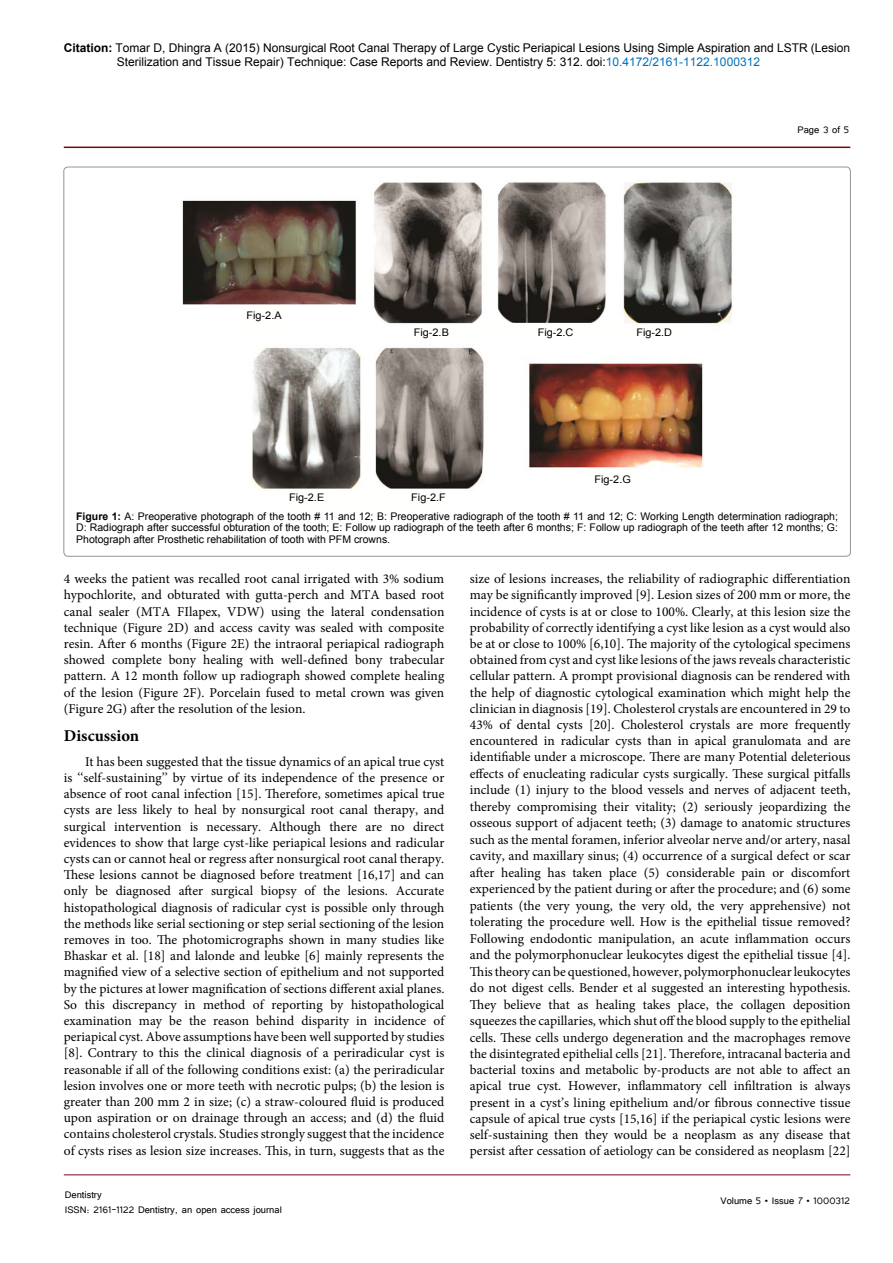
<style>
.page{position:relative;width:893px;height:1263px;background:#fff}
.page>*{position:absolute;margin:0;border:0;box-sizing:border-box;transform-origin:0 0}
.t1{font:700 16.5px "Minion Pro";color:#000}
.t2{font:13.5px/16.4px "Minion Pro";color:#000;text-align:justify}
.t3{font:12px/14.4px "Arial";color:#000}
.t4{font:12px/14.4px "Tunga";color:#000}
.t5{font:10.5px/11.6px "Arial";color:#000;text-align:justify}
.t6{font:10.5px "Arial";color:#000;scale:1.04 1}
.s1{font-weight:700}
.s2{color:#0072bc}
</style>
<div class="page">
<hr style="left:64px;top:147px;width:786px;height:1px;background:#7a031b">
<hr style="left:64px;top:1174px;width:786px;height:1px;background:#7a031b">
<img style="left:182px;top:181px;width:551px;height:309px">
<div style="left:590px;top:473px;width:46px;height:14px;background:#fffffe"></div>
<div style="left:411px;top:326px;width:273px;height:15px;background:#fffffe"></div>
<div style="left:240px;top:307px;width:49px;height:22px;background:#fffffe"></div>
<p class="t3" style="left:117px;top:40px;width:735px;text-indent:-53px"><span class="s1">Citation:</span> Tomar D, Dhingra A (2015) Nonsurgical Root Canal Therapy of Large Cystic Periapical Lesions Using Simple Aspiration and LSTR (Lesion<br>Sterilization and Tissue Repair) Technique: Case Reports and Review. Dentistry 5: 312. doi:<span class="s2">10.4172/2161-1122.1000312</span></p>
<p class="t6" style="left:246px;top:308px;width:35px">Fig-2.A</p>
<p class="t6" style="left:414px;top:325px;width:35px">Fig-2.B</p>
<p class="t6" style="left:538px;top:325px;width:36px">Fig-2.C</p>
<p class="t6" style="left:636px;top:325px;width:36px">Fig-2.D</p>
<p class="t6" style="left:289px;top:490px;width:35px">Fig-2.E</p>
<p class="t6" style="left:411px;top:490px;width:35px">Fig-2.F</p>
<p class="t6" style="left:594px;top:472px;width:36px">Fig-2.G</p>
<p class="t4" style="left:797px;top:122px;width:53px">Page 3 of 5</p>
<p class="t5" style="left:76px;top:511px;width:763px"><span class="s1">Figure 1:</span> A: Preoperative photograph of the tooth # 11 and 12; B: Preoperative radiograph of the tooth # 11 and 12; C: Working Length determination radiograph; D: Radiograph after successful obturation of the tooth; E: Follow up radiograph of the teeth after 6 months; F: Follow up radiograph of the teeth after 12 months; G:<br>Photograph after Prosthetic rehabilitation of tooth with PFM crowns.</p>
<p class="t2" style="left:64px;top:571px;width:382px">4 weeks the patient was recalled root canal irrigated with 3% sodium hypochlorite, and obturated with gutta-perch and MTA based root canal sealer (MTA FIlapex, VDW) using the lateral condensation technique (Figure 2D) and access cavity was sealed with composite resin. After 6 months (Figure 2E) the intraoral periapical radiograph showed complete bony healing with well-defined bony trabecular pattern. A 12 month follow up radiograph showed complete healing of the lesion (Figure 2F). Porcelain fused to metal crown was given (Figure 2G) after the resolution of the lesion.</p>
<p class="t1" style="left:64px;top:724px;width:77px">Discussion</p>
<p class="t2" style="left:64px;top:753px;width:382px;text-indent:21px">It has been suggested that the tissue dynamics of an apical true cyst is ‘‘self-sustaining’’ by virtue of its independence of the presence or absence of root canal infection [15]. Therefore, sometimes apical true cysts are less likely to heal by nonsurgical root canal therapy, and surgical intervention is necessary. Although there are no direct evidences to show that large cyst-like periapical lesions and radicular cysts can or cannot heal or regress after nonsurgical root canal therapy.<br>These lesions cannot be diagnosed before treatment [16,17] and can only be diagnosed after surgical biopsy of the lesions. Accurate histopathological diagnosis of radicular cyst is possible only through the methods like serial sectioning or step serial sectioning of the lesion removes in too. The photomicrographs shown in many studies like Bhaskar et al. [18] and lalonde and leubke [6] mainly represents the magnified view of a selective section of epithelium and not supported by the pictures at lower magnification of sections different axial planes.<br>So this discrepancy in method of reporting by histopathological examination may be the reason behind disparity in incidence of periapical cyst. Above assumptions have been well supported by studies [8]. Contrary to this the clinical diagnosis of a periradicular cyst is reasonable if all of the following conditions exist: (a) the periradicular lesion involves one or more teeth with necrotic pulps; (b) the lesion is greater than 200 mm 2 in size; (c) a straw-coloured fluid is produced upon aspiration or on drainage through an access; and (d) the fluid contains cholesterol crystals. Studies strongly suggest that the incidence of cysts rises as lesion size increases. This, in turn, suggests that as the</p>
<p class="t4" style="left:65px;top:1187px;width:219px">Dentistry<br>ISSN: 2161-1122 Dentistry, an open access journal</p>
<p class="t2" style="left:470px;top:571px;width:382px">size of lesions increases, the reliability of radiographic differentiation may be significantly improved [9]. Lesion sizes of 200 mm or more, the incidence of cysts is at or close to 100%. Clearly, at this lesion size the probability of correctly identifying a cyst like lesion as a cyst would also be at or close to 100% [6,10]. The majority of the cytological specimens obtained from cyst and cyst like lesions of the jaws reveals characteristic cellular pattern. A prompt provisional diagnosis can be rendered with the help of diagnostic cytological examination which might help the clinician in diagnosis [19]. Cholesterol crystals are encountered in 29 to 43% of dental cysts [20]. Cholesterol crystals are more frequently encountered in radicular cysts than in apical granulomata and are identifiable under a microscope. There are many Potential deleterious effects of enucleating radicular cysts surgically. These surgical pitfalls include (1) injury to the blood vessels and nerves of adjacent teeth, thereby compromising their vitality; (2) seriously jeopardizing the osseous support of adjacent teeth; (3) damage to anatomic structures such as the mental foramen, inferior alveolar nerve and/or artery, nasal cavity, and maxillary sinus; (4) occurrence of a surgical defect or scar after healing has taken place (5) considerable pain or discomfort experienced by the patient during or after the procedure; and (6) some patients (the very young, the very old, the very apprehensive) not tolerating the procedure well. How is the epithelial tissue removed?<br>Following endodontic manipulation, an acute inflammation occurs and the polymorphonuclear leukocytes digest the epithelial tissue [4].<br>This theory can be questioned, however, polymorphonuclear leukocytes do not digest cells. Bender et al suggested an interesting hypothesis.<br>They believe that as healing takes place, the collagen deposition squeezes the capillaries, which shut off the blood supply to the epithelial cells. These cells undergo degeneration and the macrophages remove the disintegrated epithelial cells [21]. Therefore, intracanal bacteria and bacterial toxins and metabolic by-products are not able to affect an apical true cyst. However, inflammatory cell infiltration is always present in a cyst’s lining epithelium and/or fibrous connective tissue capsule of apical true cysts [15,16] if the periapical cystic lesions were self-sustaining then they would be a neoplasm as any disease that persist after cessation of aetiology can be considered as neoplasm [22]</p>
<p class="t4" style="left:720px;top:1193px;width:131px">Volume 5 • Issue 7 • 1000312</p>
</div>
